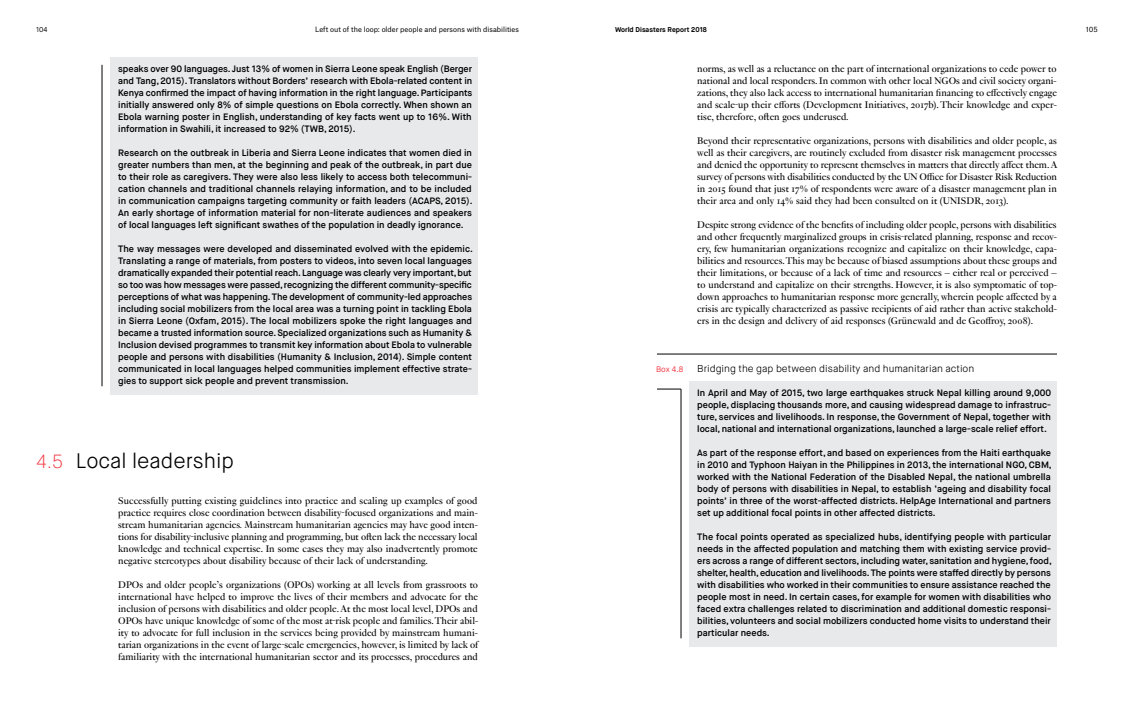
<style>
.page{position:relative;width:1134px;height:709px;background:#fff}
.page>*{position:absolute;margin:0;border:0;box-sizing:border-box;transform-origin:0 0}
.t1{font:300 21px "Maison Neue";color:#000}
.t2{font:10.5px/12px "Genath";color:#000;text-align:justify}
.t3{font:300 10px "Maison Neue";color:#000}
.t4{font:600 9.2px/12px "Maison Neue";color:#000;text-align:justify}
.t5{font:8px "Maison Neue";color:#f33540}
.t6{font:7px "Atlas Grotesk";color:#000}
.t7{font:700 7px "Maison Neue";color:#000}
.t8{font:7px "Maison Neue";color:#000}
.s1{font-family:"Atlas Grotesk";font-weight:100;font-size:18px;color:#f33540}
.s2{font-style:italic}
</style>
<div class="page">
<hr style="left:657px;top:354px;width:400px;height:1px;background:#000">
<div style="left:689px;top:381px;width:368px;height:265px;background:#e7e9ea"></div>
<hr style="left:681px;top:389px;width:1px;height:249px;background:#000">
<svg style="left:657px;top:389px;width:24px;height:1px"></svg>
<div style="left:110px;top:57px;width:368px;height:337px;background:#e7e9ea"></div>
<hr style="left:102px;top:65px;width:1px;height:321px;background:#000">
<p class="t8" style="left:36px;top:25px;width:13px">104</p>
<p class="t6" style="left:315px;top:24px;width:205px">Left out of the loop: older people and persons with disabilities</p>
<p class="t7" style="left:615px;top:25px;width:94px">World Disasters Report 2018</p>
<p class="t6" style="left:1086px;top:24px;width:14px">105</p>
<p class="t4" style="left:118px;top:63px;width:355px">speaks over 90 languages. Just 13% of women in Sierra Leone speak English (Berger and Tang, 2015). Translators without Borders’ research with Ebola-related content in Kenya confirmed the impact of having information in the right language. Participants initially answered only 8% of simple questions on Ebola correctly. When shown an Ebola warning poster in English, understanding of key facts went up to 16%. With information in Swahili, it increased to 92% (TWB, 2015).</p>
<p class="t4" style="left:118px;top:147px;width:356px">Research on the outbreak in Liberia and Sierra Leone indicates that women died in greater numbers than men, at the beginning and peak of the outbreak, in part due to their role as caregivers. They were also less likely to access both telecommuni&shy;cation channels and traditional channels relaying information, and to be included in communication campaigns targeting community or faith leaders (ACAPS, 2015).<br>An early shortage of information material for non-literate audiences and speakers of local languages left significant swathes of the population in deadly ignorance.</p>
<p class="t4" style="left:118px;top:243px;width:356px;text-align:left">The way messages were developed and disseminated evolved with the epidemic.<br>Translating a range of materials, from posters to videos, into seven local languages dramatically expanded their potential reach. Language was clearly very important, but so too was how messages were passed, recognizing the different community-specific perceptions of what was happening. The development of community-led approaches including social mobilizers from the local area was a turning point in tackling Ebola in Sierra Leone (Oxfam, 2015). The local mobilizers spoke the right languages and became a trusted information source. Specialized organizations such as Humanity &amp; Inclusion devised programmes to transmit key information about Ebola to vulnerable people and persons with disabilities (Humanity &amp; Inclusion, 2014). Simple content communicated in local languages helped communities implement effective strate&shy;gies to support sick people and prevent transmission.</p>
<h1 class="t1" style="left:36px;top:448px;width:200px"><span class="s1">4.5</span> Local leadership</h1>
<p class="t2" style="left:118px;top:494px;width:361px">Successfully putting existing guidelines into practice and scaling up examples of good practice requires close coordination between disability-focused organizations and main&shy;stream humanitarian agencies<span class="s2">.</span> Mainstream humanitarian agencies may have good inten&shy;tions for disability-inclusive planning and programming, but often lack the necessary local knowledge and technical expertise. In some cases they may also inadvertently promote negative stereotypes about disability because of their lack of understanding.</p>
<p class="t2" style="left:118px;top:578px;width:361px">DPOs and older people’s organizations (OPOs) working at all levels from grassroots to international have helped to improve the lives of their members and advocate for the inclusion of persons with disabilities and older people. At the most local level, DPOs and OPOs have unique knowledge of some of the most at-risk people and families. Their abil&shy;ity to advocate for full inclusion in the services being provided by mainstream humani&shy;tarian organizations in the event of large-scale emergencies, however, is limited by lack of familiarity with the international humanitarian sector and its processes, procedures and</p>
<p class="t2" style="left:697px;top:62px;width:361px">norms, as well as a reluctance on the part of international organizations to cede power to national and local responders. In common with other local NGOs and civil society organi&shy;zations, they also lack access to international humanitarian financing to effectively engage and scale-up their efforts (Development Initiatives, 2017b). Their knowledge and exper&shy;tise, therefore, often goes underused.</p>
<p class="t2" style="left:697px;top:134px;width:362px">Beyond their representative organizations, persons with disabilities and older people, as well as their caregivers, are routinely excluded from disaster risk management processes and denied the opportunity to represent themselves in matters that directly affect them. A survey of persons with disabilities conducted by the UN Office for Disaster Risk Reduction in 2015 found that just 17% of respondents were aware of a disaster management plan in their area and only 14% said they had been consulted on it (UNISDR, 2013).</p>
<p class="t2" style="left:697px;top:218px;width:361px">Despite strong evidence of the benefits of including older people, persons with disabilities and other frequently marginalized groups in crisis-related planning, response and recov&shy;ery, few humanitarian organizations recognize and capitalize on their knowledge, capa&shy;bilities and resources. This may be because of biased assumptions about these groups and their limitations, or because of a lack of time and resources – either real or perceived – to understand and capitalize on their strengths. However, it is also symptomatic of top&shy;down approaches to humanitarian response more generally, wherein people affected by a crisis are typically characterized as passive recipients of aid rather than active stakehold&shy;ers in the design and delivery of aid responses (Grünewald and de Geoffroy, 2008).</p>
<p class="t5" style="left:656px;top:364px;width:29px">Box 4.8</p>
<p class="t3" style="left:697px;top:362px;width:279px">Bridging the gap between disability and humanitarian action</p>
<p class="t4" style="left:697px;top:387px;width:355px">In April and May of 2015, two large earthquakes struck Nepal killing around 9,000 people, displacing thousands more, and causing widespread damage to infrastruc&shy;ture, services and livelihoods. In response, the Government of Nepal, together with local, national and international organizations, launched a large-scale relief effort.</p>
<p class="t4" style="left:697px;top:447px;width:356px">As part of the response effort, and based on experiences from the Haiti earthquake in 2010 and Typhoon Haiyan in the Philippines in 2013, the international NGO, CBM, worked with the National Federation of the Disabled Nepal, the national umbrella body of persons with disabilities in Nepal, to establish ‘ageing and disability focal points’ in three of the worst-affected districts. HelpAge International and partners set up additional focal points in other affected districts.</p>
<p class="t4" style="left:697px;top:531px;width:356px;text-align:left">The focal points operated as specialized hubs, identifying people with particular needs in the affected population and matching them with existing service provid&shy;ers across a range of different sectors, including water, sanitation and hygiene, food, shelter, health, education and livelihoods. The points were staffed directly by persons with disabilities who worked in their communities to ensure assistance reached the people most in need. In certain cases, for example for women with disabilities who faced extra challenges related to discrimination and additional domestic responsi&shy;bilities, volunteers and social mobilizers conducted home visits to understand their particular needs.</p>
</div>
